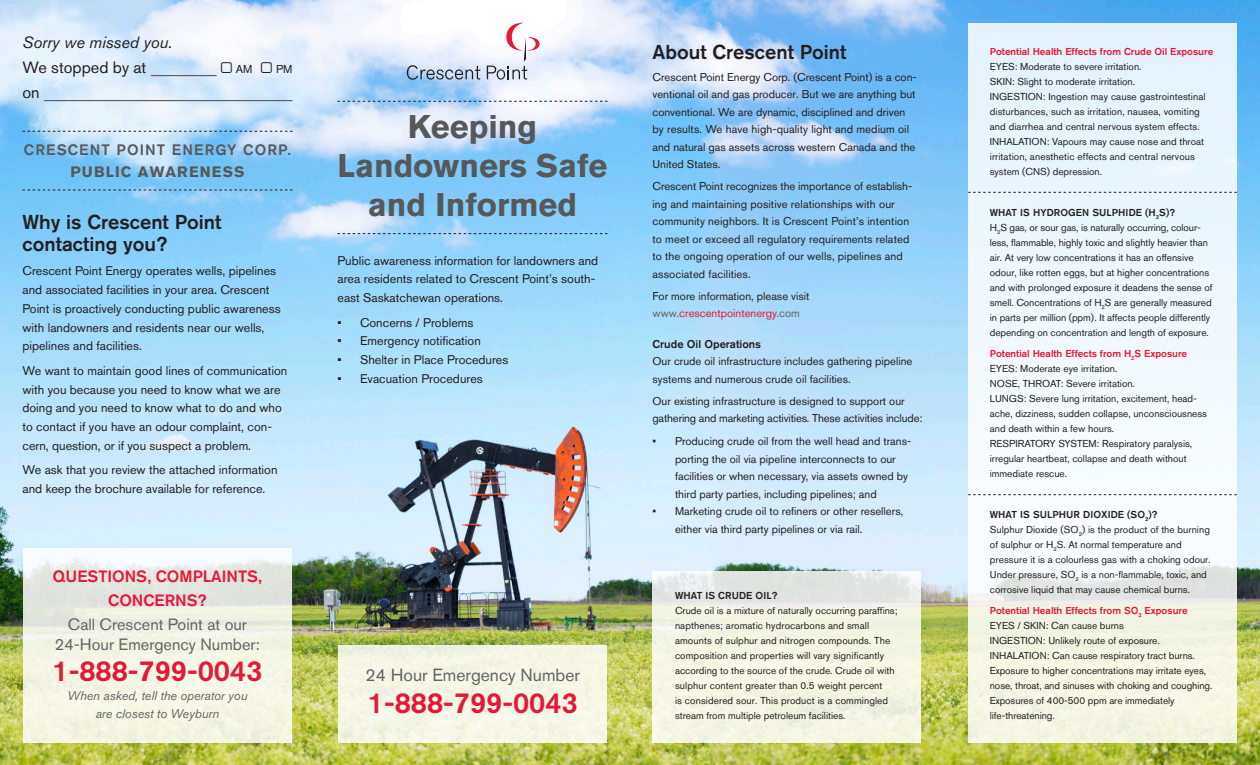
<style>
.page{position:relative;width:1260px;height:765px;background:#fff}
.page>*{position:absolute;margin:0;border:0;box-sizing:border-box;transform-origin:0 0}
.t1{font:700 32.5px/39px "Akzidenz Grotesk BQ";color:#57585a;text-align:center}
.t2{font:500 28.75px "Akzidenz Grotesk BQ";color:#e51836}
.t3{font:500 20px/22.5px "Akzidenz Grotesk BQ";color:#231f20}
.t4{font:17.5px "Akzidenz Grotesk BQ";color:#636366}
.t5{font:16.25px "Akzidenz Grotesk BQ";color:#636366}
.t6{font:500 16.25px/23.8px "Akzidenz Grotesk BQ";color:#e51836;text-align:center}
.t7{font:italic 16.25px "Akzidenz Grotesk BQ";color:#231f20}
.t8{font:16.25px "Akzidenz Grotesk BQ";color:#231f20}
.t9{font:500 15px "Akzidenz Grotesk BQ";letter-spacing:.075em;color:#57585a}
.t10{font:700 15px "Akzidenz Grotesk BQ";letter-spacing:.075em;color:#57585a}
.t11{font:12.5px/18.8px "Akzidenz Grotesk BQ";color:#231f20}
.t12{font:italic 12.5px/18.8px "Akzidenz Grotesk BQ";color:#636366;text-align:center}
.t13{font:11.38px "Akzidenz Grotesk BQ";color:#231f20}
.t14{font:11.25px/17.5px "Akzidenz Grotesk BQ";color:#231f20}
.t15{font:500 11.25px "Akzidenz Grotesk BQ";color:#231f20}
.t16{font:10px/15px "Akzidenz Grotesk BQ";color:#231f20}
.t17{font:500 10px "Akzidenz Grotesk BQ";color:#e51836}
.t18{font:500 10px "Akzidenz Grotesk BQ";letter-spacing:.01em;color:#231f20}
.s1{color:#636366}
.s2{color:#e51836}
</style>
<div class="page">
<img style="left:0;top:0;width:1260px;height:765px">
<svg style="left:338px;top:101px;width:270px;height:1px"></svg>
<svg style="left:22px;top:131px;width:270px;height:1px"></svg>
<svg style="left:22px;top:190px;width:270px;height:1px"></svg>
<svg style="left:338px;top:233px;width:270px;height:1px"></svg>
<div style="left:338px;top:645px;width:269px;height:97px;background:#f5f7e6"></div>
<svg style="left:23px;top:548px;width:269px;height:194px;fill:#f3f5e4"></svg>
<svg style="left:652px;top:571px;width:269px;height:171px;fill:#f3f5e4"></svg>
<svg style="left:968px;top:23px;width:269px;height:719px;fill:#f1f7fd"></svg>
<svg style="left:407px;top:65px;width:73px;height:15px"></svg>
<svg style="left:487px;top:23px;width:53px;height:57px"></svg>
<hr style="left:151px;top:75px;width:66px;height:1px;background:#636366">
<hr style="left:44px;top:100px;width:248px;height:1px;background:#636366">
<svg style="left:968px;top:192px;width:269px;height:1px"></svg>
<svg style="left:968px;top:494px;width:269px;height:1px"></svg>
<svg style="left:221px;top:62px;width:11px;height:11px"></svg>
<svg style="left:261px;top:62px;width:11px;height:11px"></svg>
<p class="t7" style="left:22px;top:32px;width:151px">Sorry we missed you.</p>
<p class="t8" style="left:22px;top:57px;width:125px">We stopped by at</p>
<p class="t13" style="left:236px;top:62px;width:18px">AM</p>
<p class="t13" style="left:276px;top:62px;width:18px">PM</p>
<p class="t8" style="left:22px;top:82px;width:19px">on</p>
<p class="t9" style="left:24px;top:141px;width:269px">CRESCENT POINT ENERGY CORP.</p>
<p class="t10" style="left:71px;top:163px;width:175px">PUBLIC AWARENESS</p>
<p class="t3" style="left:22px;top:210px;width:200px">Why is Crescent Point contacting you?</p>
<p class="t11" style="left:22px;top:262px;width:260px">Crescent Point Energy operates wells, pipelines and associated facilities in your area. Crescent Point is proactively conducting public awareness with landowners and residents near our wells, pipelines and facilities.</p>
<p class="t11" style="left:22px;top:361px;width:266px">We want to maintain good lines of communication with you because you need to know what we are doing and you need to know what to do and who to contact if you have an odour complaint, con&shy;cern, question, or if you suspect a problem.</p>
<p class="t11" style="left:22px;top:460px;width:257px">We ask that you review the attached information and keep the brochure available for reference.</p>
<p class="t6" style="left:53px;top:564px;width:211px">QUESTIONS, COMPLAINTS,<br>CONCERNS?</p>
<p class="t5" style="left:68px;top:614px;width:181px">Call Crescent Point at our</p>
<p class="t5" style="left:55px;top:634px;width:207px">24-Hour Emergency Number:</p>
<p class="t2" style="left:53px;top:653px;width:211px">1-888-799-0043</p>
<p class="t12" style="left:68px;top:686px;width:181px">When asked, tell the operator you are closest to Weyburn</p>
<p class="t1" style="left:338px;top:107px;width:272px">Keeping<br>Landowners Safe and Informed</p>
<p class="t11" style="left:338px;top:251px;width:262px">Public awareness information for landowners and area residents related to Crescent Point’s south&shy;east Saskatchewan operations.</p>
<p class="t11" style="left:338px;top:313px;width:137px">• Concerns / Problems</p>
<p class="t11" style="left:338px;top:331px;width:145px">• Emergency notification</p>
<p class="t11" style="left:338px;top:350px;width:172px">• Shelter in Place Procedures</p>
<p class="t11" style="left:338px;top:369px;width:147px">• Evacuation Procedures</p>
<p class="t4" style="left:366px;top:665px;width:216px">24 Hour Emergency Number</p>
<p class="t2" style="left:368px;top:685px;width:211px">1-888-799-0043</p>
<p class="t3" style="left:652px;top:40px;width:195px">About Crescent Point</p>
<p class="t14" style="left:652px;top:68px;width:266px">Crescent Point Energy Corp. (Crescent Point) is a con&shy;ventional oil and gas producer. But we are anything but conventional. We are dynamic, disciplined and driven by results. We have high-quality light and medium oil and natural gas assets across western Canada and the United States.</p>
<p class="t14" style="left:652px;top:177px;width:261px">Crescent Point recognizes the importance of establish&shy;ing and maintaining positive relationships with our community neighbors. It is Crescent Point’s intention to meet or exceed all regulatory requirements related to the ongoing operation of our wells, pipelines and associated facilities.</p>
<p class="t14" style="left:652px;top:287px;width:159px">For more information, please visit <span class="s1">www.</span><span class="s2">crescentpointenergy</span><span class="s1">.com</span></p>
<p class="t15" style="left:652px;top:337px;width:110px">Crude Oil Operations</p>
<p class="t14" style="left:652px;top:352px;width:261px">Our crude oil infrastructure includes gathering pipeline systems and numerous crude oil facilities.</p>
<p class="t14" style="left:652px;top:392px;width:271px">Our existing infrastructure is designed to support our gathering and marketing activities. These activities include:</p>
<p class="t14" style="left:675px;top:432px;width:238px;text-indent:-22px">• Producing crude oil from the well head and trans&shy;porting the oil via pipeline interconnects to our facilities or when necessary, via assets owned by third party parties, including pipelines; and</p>
<p class="t14" style="left:675px;top:502px;width:230px;text-indent:-22px">• Marketing crude oil to refiners or other resellers, either via third party pipelines or via rail.</p>
<p class="t18" style="left:675px;top:589px;width:104px">WHAT IS CRUDE OIL?</p>
<p class="t16" style="left:675px;top:603px;width:224px">Crude oil is a mixture of naturally occurring paraffins; napthenes; aromatic hydrocarbons and small amounts of sulphur and nitrogen compounds. The composition and properties will vary significantly according to the source of the crude. Crude oil with sulphur content greater than 0.5 weight percent<br>is considered sour. This product is a commingled stream from multiple petroleum facilities.</p>
<p class="t17" style="left:990px;top:45px;width:225px">Potential Health Effects from Crude Oil Exposure</p>
<p class="t16" style="left:990px;top:59px;width:153px">EYES: Moderate to severe irritation.</p>
<p class="t16" style="left:990px;top:74px;width:147px">SKIN: Slight to moderate irritation.</p>
<p class="t16" style="left:990px;top:89px;width:217px">INGESTION: Ingestion may cause gastrointestinal disturbances, such as irritation, nausea, vomiting and diarrhea and central nervous system effects.</p>
<p class="t16" style="left:990px;top:134px;width:216px">INHALATION: Vapours may cause nose and throat irritation, anesthetic effects and central nervous system (CNS) depression.</p>
<p class="t18" style="left:990px;top:206px;width:187px">WHAT IS HYDROGEN SULPHIDE (H<sub>2</sub>S)?</p>
<p class="t16" style="left:990px;top:220px;width:224px">H<sub>2</sub>S gas, or sour gas, is naturally occurring, colour&shy;less, flammable, highly toxic and slightly heavier than air. At very low concentrations it has an offensive odour, like rotten eggs, but at higher concentrations and with prolonged exposure it deadens the sense of smell. Concentrations of H<sub>2</sub>S are generally measured in parts per million (ppm). It affects people differently depending on concentration and length of exposure.</p>
<p class="t17" style="left:990px;top:347px;width:199px">Potential Health Effects from H<sub>2</sub>S Exposure</p>
<p class="t16" style="left:990px;top:361px;width:129px">EYES: Moderate eye irritation.</p>
<p class="t16" style="left:990px;top:376px;width:147px">NOSE, THROAT: Severe irritation.</p>
<p class="t16" style="left:990px;top:391px;width:219px">LUNGS: Severe lung irritation, excitement, head&shy;ache, dizziness, sudden collapse, unconsciousness and death within a few hours.</p>
<p class="t16" style="left:990px;top:436px;width:204px">RESPIRATORY SYSTEM: Respiratory paralysis, irregular heartbeat, collapse and death without immediate rescue.</p>
<p class="t18" style="left:990px;top:508px;width:169px">WHAT IS SULPHUR DIOXIDE (SO<sub>2</sub>)?</p>
<p class="t16" style="left:990px;top:522px;width:222px">Sulphur Dioxide (SO<sub>2</sub>) is the product of the burning of sulphur or H<sub>2</sub>S. At normal temperature and pressure it is a colourless gas with a choking odour.<br>Under pressure, SO<sub>2</sub> is a non-flammable, toxic, and corrosive liquid that may cause chemical burns.</p>
<p class="t17" style="left:990px;top:604px;width:199px">Potential Health Effects from SO<sub>2</sub> Exposure</p>
<p class="t16" style="left:990px;top:618px;width:136px">EYES / SKIN: Can cause burns</p>
<p class="t16" style="left:990px;top:633px;width:172px">INGESTION: Unlikely route of exposure.</p>
<p class="t16" style="left:990px;top:648px;width:207px">INHALATION: Can cause respiratory tract burns.</p>
<p class="t16" style="left:990px;top:663px;width:224px">Exposure to higher concentrations may irritate eyes, nose, throat, and sinuses with choking and coughing.<br>Exposures of 400-500 ppm are immediately life-threatening.</p>
</div>
